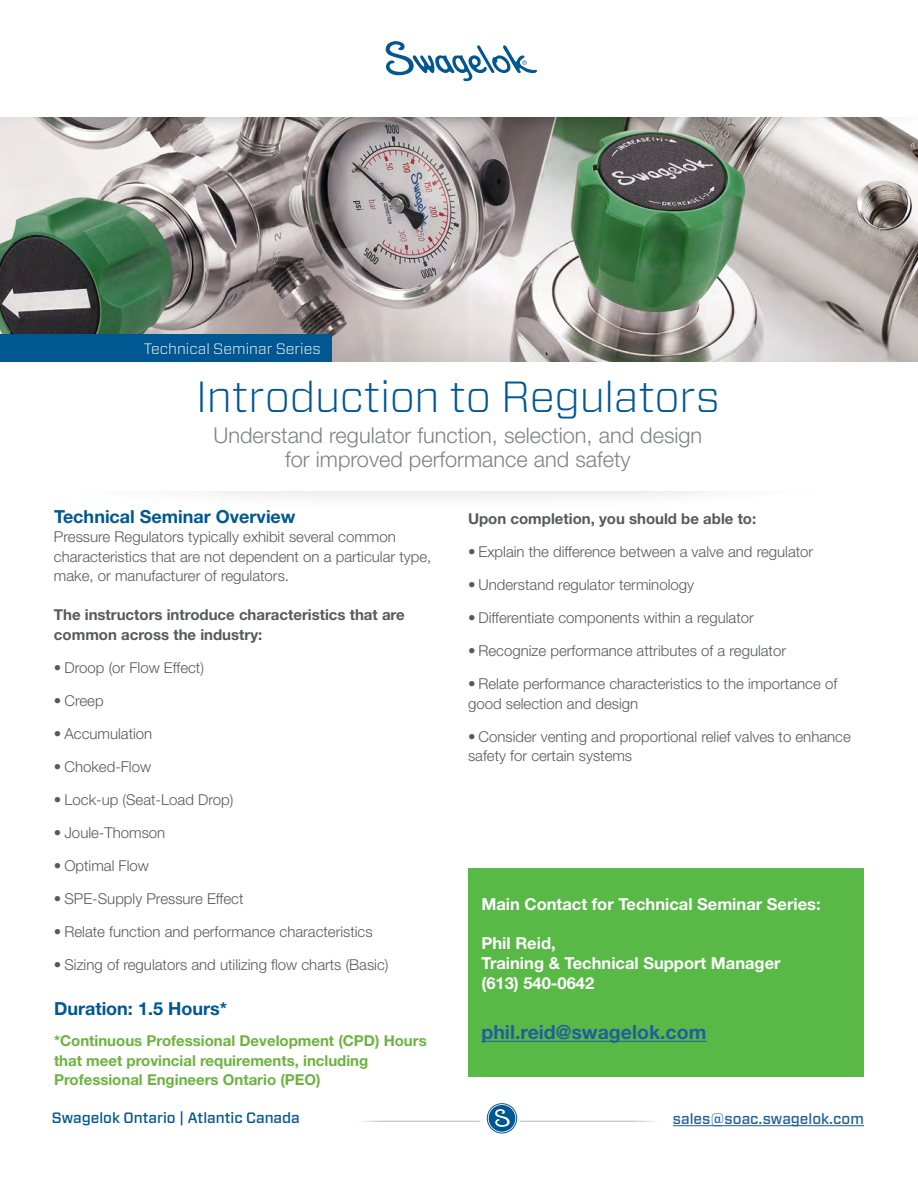
<style>
.page{position:relative;width:918px;height:1188px;background:#fff}
.page>*{position:absolute;margin:0;border:0;box-sizing:border-box;transform-origin:0 0}
.t1{font:300 43.5px "Forza";letter-spacing:-.005em;color:#005792}
.t2{font:300 21.75px/24px "Helvetica Neue LT Std";color:#808285;text-align:center}
.t3{font:700 19.5px "Helvetica Neue LT Std";color:#215e9e}
.t4{font:700 18px "Helvetica Neue LT Std";color:#005792}
.t5{font:700 16.5px/19.8px "Helvetica Neue LT Std";color:#fff}
.t6{font:300 15px/19.5px "Helvetica Neue LT Std";color:#58595b}
.t7{font:700 15px/19.5px "Helvetica Neue LT Std";color:#6cb33f}
.t8{font:700 15px/19.5px "Helvetica Neue LT Std";color:#58595b}
.t9{font:500 15px "Forza";color:#005792}
.t10{font:500 15px "Forza";color:#215e9e}
.t11{font:300 15px "Forza";color:#fff}
</style>
<div class="page">
<img style="left:0;top:194px;width:918px;height:22px">
<img style="left:0;top:117px;width:918px;height:77px">
<img style="left:0;top:216px;width:918px;height:146px">
<svg style="left:386px;top:41px;width:151px;height:40px"></svg>
<div style="left:391px;top:75px;width:14px;height:35px;background:#fff"></div>
<hr style="left:357px;top:1121px;width:123px;height:1px;background:#b0b7bb">
<hr style="left:520px;top:1121px;width:140px;height:1px;background:#b0b7bb">
<svg style="left:487px;top:1104px;width:30px;height:29px"></svg>
<div style="left:487px;top:1103px;width:30px;height:30px;border:1px solid #005792;border-radius:50%"></div>
<div style="left:489px;top:1105px;width:26px;height:27px;background:#005792;border-radius:50%"></div>
<svg style="left:495px;top:1109px;width:15px;height:18px"></svg>
<hr style="left:673px;top:1125px;width:191px;height:1px;background:#215e9e">
<div style="left:468px;top:868px;width:396px;height:209px;background:#58b947"></div>
<hr style="left:482px;top:1041px;width:224px;height:1px;background:#215e9e">
<div style="left:0;top:334px;width:332px;height:28px;background:#005792"></div>
<p class="t11" style="left:144px;top:338px;width:178px">Technical Seminar Series</p>
<h1 class="t1" style="left:196px;top:367px;width:525px">Introduction to Regulators</h1>
<h2 class="t2" style="left:214px;top:422px;width:490px">Understand regulator function, selection, and design for improved performance and safety</h2>
<p class="t4" style="left:54px;top:505px;width:243px">Technical Seminar Overview</p>
<p class="t6" style="left:54px;top:527px;width:379px">Pressure Regulators typically exhibit several common characteristics that are not dependent on a particular type, make, or manufacturer of regulators.</p>
<p class="t8" style="left:54px;top:605px;width:352px">The instructors introduce characteristics that are common across the industry:</p>
<p class="t6" style="left:54px;top:657px;width:152px">• Droop (or Flow Effect)</p>
<p class="t6" style="left:54px;top:690px;width:51px">• Creep</p>
<p class="t6" style="left:54px;top:723px;width:100px">• Accumulation</p>
<p class="t6" style="left:54px;top:756px;width:99px">• Choked-Flow</p>
<p class="t6" style="left:54px;top:789px;width:181px">• Lock-up (Seat-Load Drop)</p>
<p class="t6" style="left:54px;top:822px;width:113px">• Joule-Thomson</p>
<p class="t6" style="left:54px;top:855px;width:96px">• Optimal Flow</p>
<p class="t6" style="left:54px;top:888px;width:191px">• SPE-Supply Pressure Effect</p>
<p class="t6" style="left:54px;top:921px;width:320px">• Relate function and performance characteristics</p>
<p class="t6" style="left:54px;top:954px;width:336px">• Sizing of regulators and utilizing flow charts (Basic)</p>
<p class="t4" style="left:54px;top:997px;width:175px">Duration: 1.5 Hours*</p>
<p class="t7" style="left:54px;top:1031px;width:374px">*Continuous Professional Development (CPD) Hours that meet provincial requirements, including<br>Professional Engineers Ontario (PEO)</p>
<p class="t8" style="left:468px;top:509px;width:290px">Upon completion, you should be able to:</p>
<p class="t6" style="left:468px;top:542px;width:347px">• Explain the difference between a valve and regulator</p>
<p class="t6" style="left:468px;top:575px;width:228px">• Understand regulator terminology</p>
<p class="t6" style="left:468px;top:608px;width:287px">• Differentiate components within a regulator</p>
<p class="t6" style="left:468px;top:641px;width:320px">• Recognize performance attributes of a regulator</p>
<p class="t6" style="left:468px;top:674px;width:371px">• Relate performance characteristics to the importance of good selection and design</p>
<p class="t6" style="left:468px;top:726px;width:384px">• Consider venting and proportional relief valves to enhance safety for certain systems</p>
<p class="t5" style="left:482px;top:894px;width:341px">Main Contact for Technical Seminar Series:</p>
<p class="t5" style="left:482px;top:933px;width:301px">Phil Reid,<br>Training &amp; Technical Support Manager (613) 540-0642</p>
<h3 class="t3" style="left:482px;top:1020px;width:226px">phil.reid@swagelok.com</h3>
<p class="t9" style="left:52px;top:1108px;width:249px">Swagelok Ontario | Atlantic Canada</p>
<p class="t10" style="left:673px;top:1109px;width:193px">sales@soac.swagelok.com</p>
</div>
